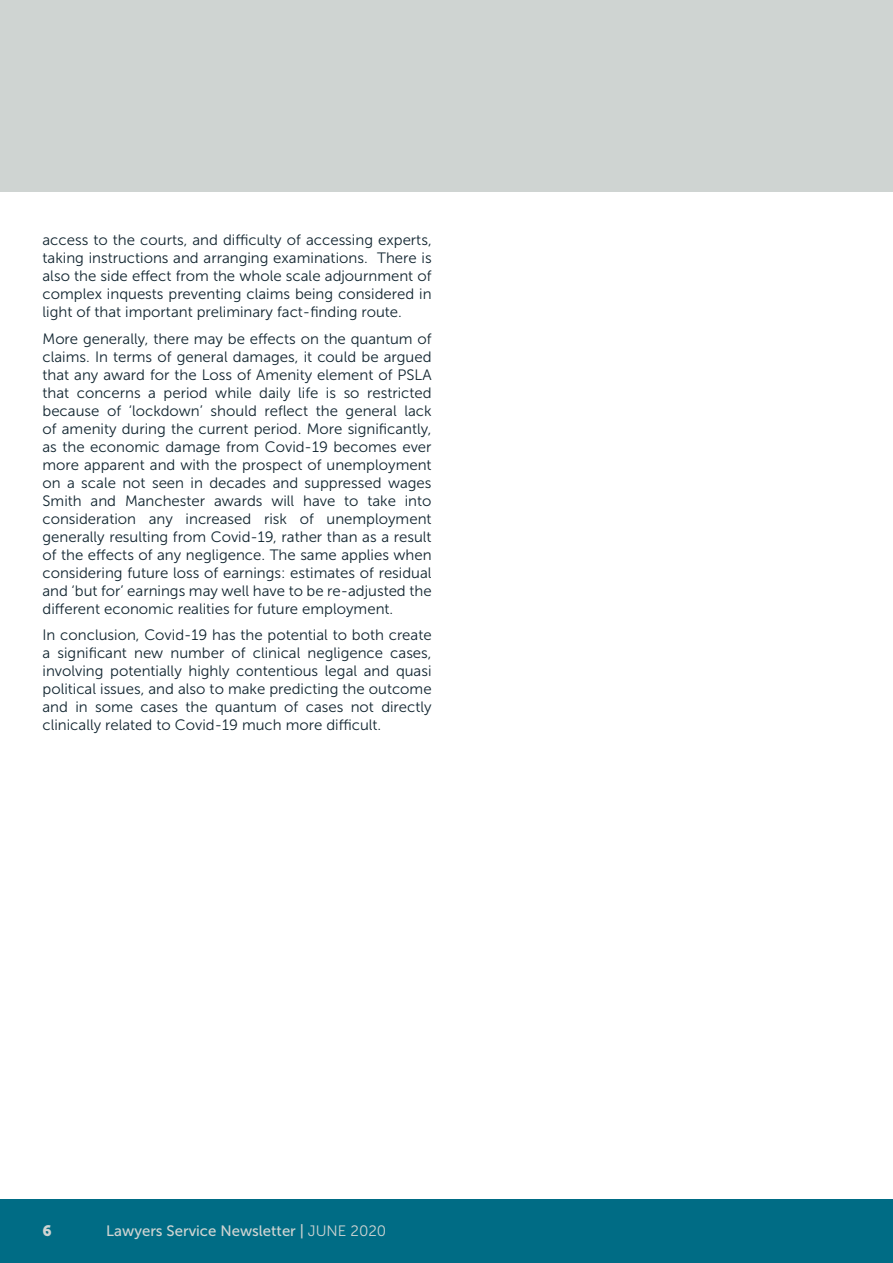
<style>
.page{position:relative;width:893px;height:1263px;background:#fff}
.page>*{position:absolute;margin:0;border:0;box-sizing:border-box;transform-origin:0 0}
.t1{font:15px/18px "Museo Sans 300";color:#112530;text-align:justify}
.t2{font:15px "Museo Sans 500";color:#cfd4d2}
.t3{font:15px "Museo Sans 900";color:#cfd4d2}
.s1{font-family:"Museo Sans 300"}
</style>
<div class="page">
<div style="left:0;top:1199px;width:892px;height:64px;background:#006c85"></div>
<div style="left:0;top:0;width:892px;height:191px;background:#cfd4d2"></div>
<p class="t1" style="left:43px;top:231px;width:391px">access to the courts, and difficulty of accessing experts, taking instructions and arranging examinations. There is also the side effect from the whole scale adjournment of complex inquests preventing claims being considered in light of that important preliminary fact-finding route.</p>
<p class="t1" style="left:43px;top:330px;width:391px">More generally, there may be effects on the quantum of claims. In terms of general damages, it could be argued that any award for the Loss of Amenity element of PSLA that concerns a period while daily life is so restricted because of ‘lockdown’ should reflect the general lack of amenity during the current period. More significantly, as the economic damage from Covid-19 becomes ever more apparent and with the prospect of unemployment on a scale not seen in decades and suppressed wages Smith and Manchester awards will have to take into consideration any increased risk of unemployment generally resulting from Covid-19, rather than as a result of the effects of any negligence. The same applies when considering future loss of earnings: estimates of residual and ‘but for’ earnings may well have to be re-adjusted the different economic realities for future employment.</p>
<p class="t1" style="left:43px;top:626px;width:391px">In conclusion, Covid-19 has the potential to both create a significant new number of clinical negligence cases, involving potentially highly contentious legal and quasi political issues, and also to make predicting the outcome and in some cases the quantum of cases not directly clinically related to Covid-19 much more difficult.</p>
<p class="t3" style="left:43px;top:1222px;width:11px">6</p>
<p class="t2" style="left:106px;top:1222px;width:281px">Lawyers Service Newsletter | <span class="s1">JUNE 2020</span></p>
</div>
